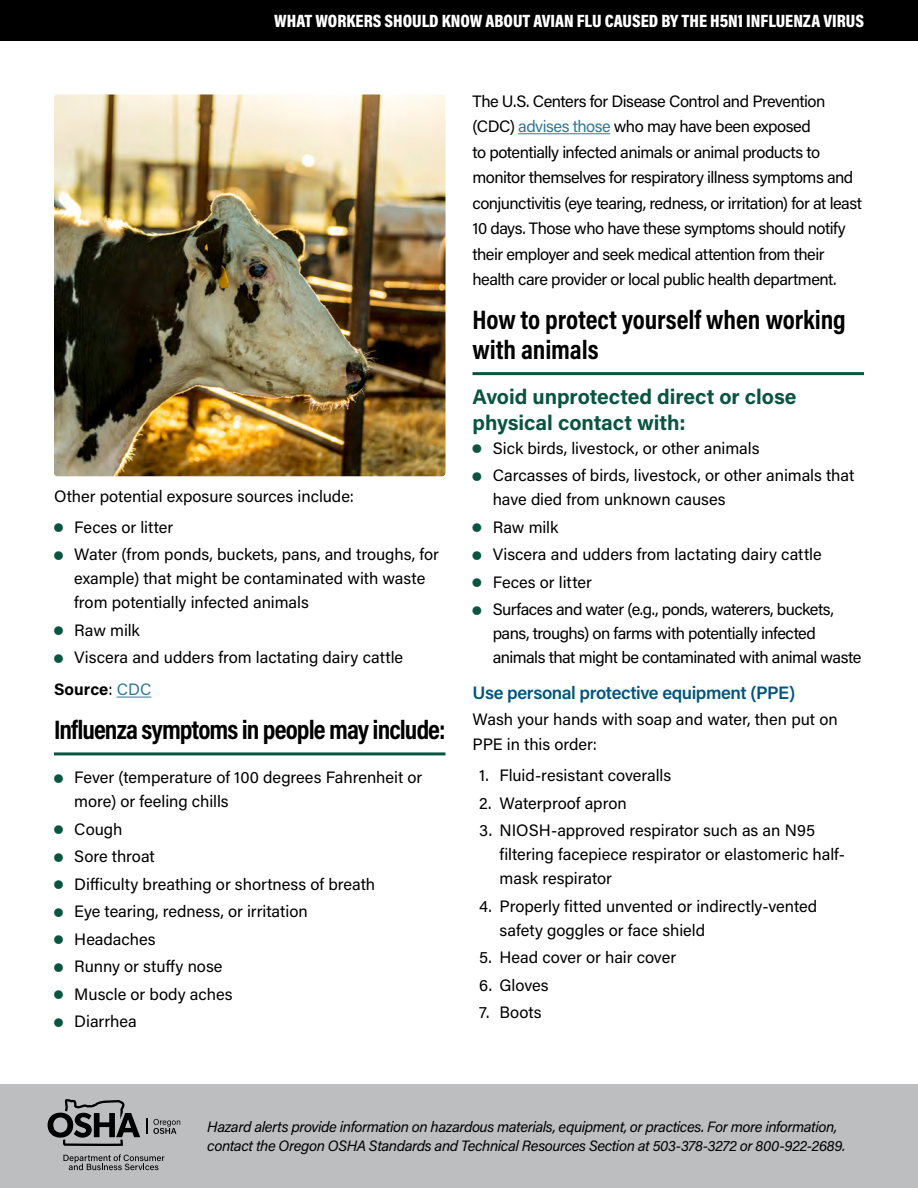
<style>
.page{position:relative;width:918px;height:1188px;background:#fff}
.page>*{position:absolute;margin:0;border:0;box-sizing:border-box;transform-origin:0 0}
.t1{font:700 27px/30px "Acumin Pro Cond";letter-spacing:-.01em;color:#000}
.t2{font:700 27px "Acumin Pro Cond";letter-spacing:-.035em;color:#000}
.t3{font:700 21px/25.5px "Acumin Pro";letter-spacing:-.005em;color:#095540}
.t4{font:900 18px "Acumin Pro Cond";color:#fff}
.t5{font:600 18px "Acumin Pro";letter-spacing:-.025em;color:#00567d}
.Body{font:16.5px/24px "Acumin Pro";letter-spacing:-.01em;color:#000}
.Body-2{font:16.5px/25.5px "Acumin Pro";letter-spacing:-.03em;color:#000}
.Body-3{font:16.5px/24px "Acumin Pro";letter-spacing:-.035em;color:#000}
.Body-4{font:700 16.5px "Acumin Pro";color:#000}
.t6{font:italic 15px/19.5px "Acumin Pro";letter-spacing:-.03em;color:#000}
.s1{font-weight:400}
.s2{font-weight:400;color:#337897}
.s3{color:#337897}
</style>
<div class="page">
<hr style="left:117px;top:697px;width:34px;height:1px;background:#337897">
<hr style="left:54px;top:752px;width:392px;height:3px;background:#095540">
<hr style="left:518px;top:133px;width:92px;height:1px;background:#337897">
<hr style="left:472px;top:372px;width:392px;height:3px;background:#095540">
<img style="left:54px;top:94px;width:392px;height:382px">
<div style="left:0;top:0;width:918px;height:40px;background:#000"></div>
<div style="left:0;top:1084px;width:918px;height:104px;background:#bcbec0"></div>
<svg style="left:48px;top:1099px;width:92px;height:47px"></svg>
<svg style="left:146px;top:1119px;width:34px;height:15px"></svg>
<svg style="left:63px;top:1154px;width:101px;height:16px"></svg>
<p class="t4" style="left:274px;top:9px;width:591px">WHAT WORKERS SHOULD KNOW ABOUT AVIAN FLU CAUSED BY THE H5N1 INFLUENZA VIRUS</p>
<p class="Body" style="left:54px;top:483px;width:302px">Other potential exposure sources include:</p>
<p class="Body" style="left:74px;top:514px;width:101px">Feces or litter</p>
<p class="Body" style="left:74px;top:542px;width:366px">Water (from ponds, buckets, pans, and troughs, for example) that might be contaminated with waste from potentially infected animals</p>
<p class="Body" style="left:74px;top:617px;width:67px">Raw milk</p>
<p class="Body" style="left:74px;top:645px;width:330px">Viscera and udders from lactating dairy cattle</p>
<p class="Body-4" style="left:54px;top:678px;width:99px">Source<span class="s1">:</span> <span class="s2">CDC</span></p>
<h1 class="t2" style="left:54px;top:712px;width:393px">Influenza symptoms in people may include:</h1>
<p class="Body" style="left:74px;top:765px;width:350px">Fever (temperature of 100 degrees Fahrenheit or more) or feeling chills</p>
<p class="Body" style="left:74px;top:816px;width:50px">Cough</p>
<p class="Body" style="left:74px;top:844px;width:82px">Sore throat</p>
<p class="Body" style="left:74px;top:871px;width:303px">Difficulty breathing or shortness of breath</p>
<p class="Body" style="left:74px;top:899px;width:235px">Eye tearing, redness, or irritation</p>
<p class="Body" style="left:74px;top:926px;width:83px">Headaches</p>
<p class="Body" style="left:74px;top:954px;width:150px">Runny or stuffy nose</p>
<p class="Body" style="left:74px;top:981px;width:160px">Muscle or body aches</p>
<p class="Body" style="left:74px;top:1009px;width:64px">Diarrhea</p>
<p class="Body-2" style="left:472px;top:87px;width:391px">The U.S. Centers for Disease Control and Prevention (CDC) <span class="s3">advises those</span> who may have been exposed<br>to potentially infected animals or animal products to monitor themselves for respiratory illness symptoms and conjunctivitis (eye tearing, redness, or irritation) for at least 10 days. Those who have these symptoms should notify their employer and seek medical attention from their health care provider or local public health department.</p>
<h1 class="t1" style="left:472px;top:304px;width:375px">How to protect yourself when working with animals</h1>
<h2 class="t3" style="left:472px;top:383px;width:326px">Avoid unprotected direct or close physical contact with:</h2>
<p class="Body" style="left:493px;top:435px;width:268px">Sick birds, livestock, or other animals</p>
<p class="Body" style="left:493px;top:463px;width:363px">Carcasses of birds, livestock, or other animals that have died from unknown causes</p>
<p class="Body" style="left:493px;top:514px;width:67px">Raw milk</p>
<p class="Body" style="left:493px;top:542px;width:330px">Viscera and udders from lactating dairy cattle</p>
<p class="Body" style="left:493px;top:569px;width:101px">Feces or litter</p>
<p class="Body-3" style="left:493px;top:597px;width:370px">Surfaces and water (e.g., ponds, waterers, buckets, pans, troughs) on farms with potentially infected animals that might be contaminated with animal waste</p>
<h3 class="t5" style="left:472px;top:681px;width:324px">Use personal protective equipment (PPE)</h3>
<p class="Body" style="left:472px;top:706px;width:367px;line-height:25.5px">Wash your hands with soap and water, then put on<br>PPE in this order:</p>
<p class="Body" style="left:479px;top:763px;width:194px">1. Fluid-resistant coveralls</p>
<p class="Body" style="left:479px;top:790px;width:149px">2. Waterproof apron</p>
<p class="Body" style="left:500px;top:818px;width:347px;text-indent:-20px">3. NIOSH-approved respirator such as an N95 filtering facepiece respirator or elastomeric half&shy;mask respirator</p>
<p class="Body" style="left:500px;top:893px;width:319px;text-indent:-20px">4. Properly fitted unvented or indirectly-vented safety goggles or face shield</p>
<p class="Body" style="left:479px;top:945px;width:198px">5. Head cover or hair cover</p>
<p class="Body" style="left:479px;top:972px;width:71px">6. Gloves</p>
<p class="Body" style="left:479px;top:1000px;width:64px">7. Boots</p>
<p class="t6" style="left:207px;top:1116px;width:640px">Hazard alerts provide information on hazardous materials, equipment, or practices. For more information, contact the Oregon OSHA Standards and Technical Resources Section at 503-378-3272 or 800-922-2689.</p>
</div>
